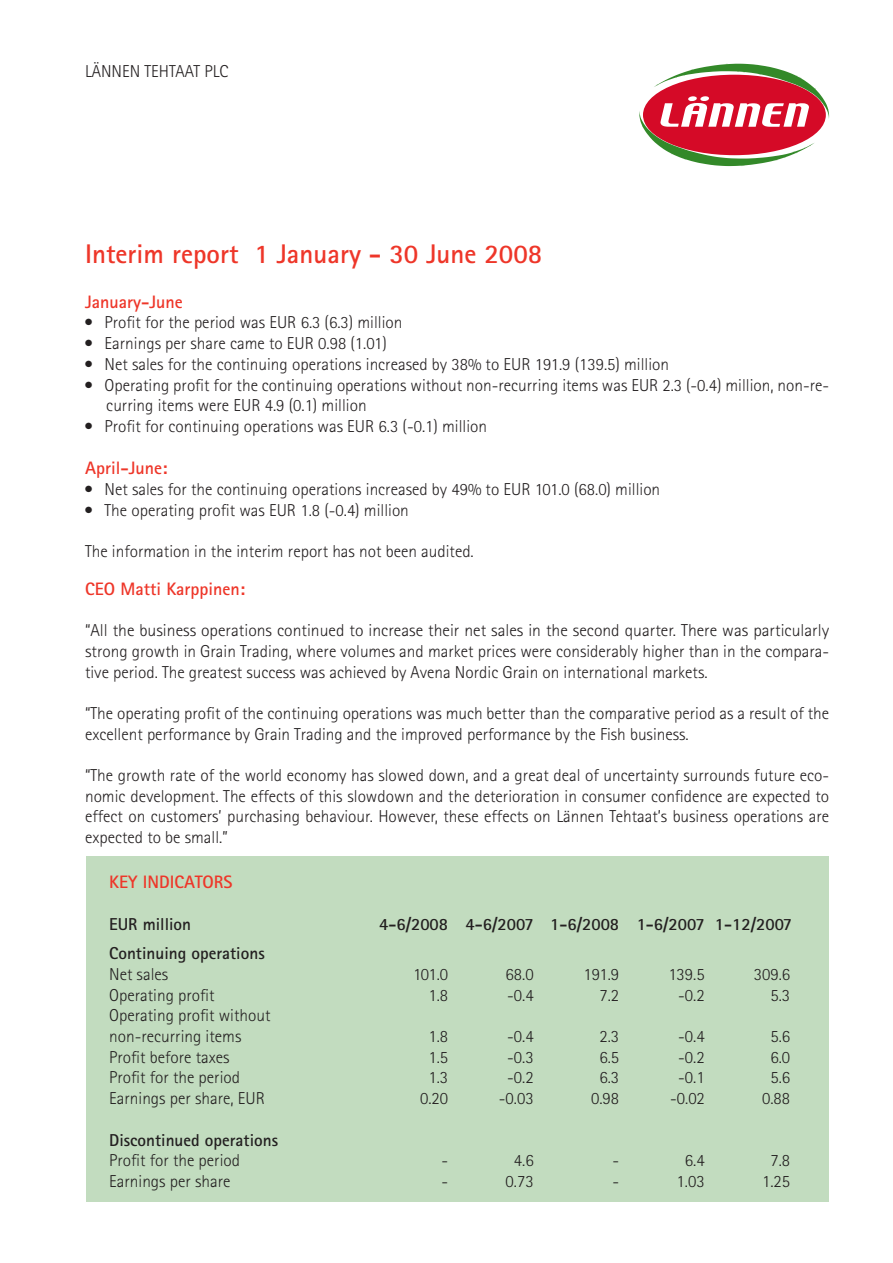
<style>
.page{position:relative;width:893px;height:1263px;background:#fff}
.page>*{position:absolute;margin:0;border:0;box-sizing:border-box;transform-origin:0 0}
.Subhead_1{font:700 27px "Rotis Sans Serif";color:#ee3629}
.Subhead_2{font:700 18px "Rotis Sans Serif";color:#ee3629}
.Body_text{font:300 17.25px/20.7px "Rotis Sans Serif";color:#231f20}
.Body_text-2{font:700 17.25px "Rotis Sans Serif";color:#231f20}
</style>
<div class="page">
<svg style="left:639px;top:64px;width:190px;height:102px"></svg>
<div style="left:87px;top:856px;width:742px;height:346px;background:#c2dcbf"></div>
<p class="Body_text" style="left:85px;top:61px;width:145px">LÄNNEN TEHTAAT PLC</p>
<p class="Subhead_1" style="left:85px;top:236px;width:459px">Interim report 1 January - 30 June 2008</p>
<p class="Subhead_2" style="left:85px;top:290px;width:99px">January-June</p>
<p class="Body_text" style="left:85px;top:312px;width:319px">● Profit for the period was EUR 6.3 (6.3) million</p>
<p class="Body_text" style="left:85px;top:333px;width:303px">● Earnings per share came to EUR 0.98 (1.01)</p>
<p class="Body_text" style="left:85px;top:354px;width:586px">● Net sales for the continuing operations increased by 38% to EUR 191.9 (139.5) million</p>
<p class="Body_text" style="left:106px;top:374px;width:724px;text-indent:-21px">● Operating profit for the continuing operations without non-recurring items was EUR 2.3 (-0.4) million, non-re&shy;curring items were EUR 4.9 (0.1) million</p>
<p class="Body_text" style="left:85px;top:416px;width:404px">● Profit for continuing operations was EUR 6.3 (-0.1) million</p>
<p class="Subhead_2" style="left:85px;top:457px;width:84px">April-June:</p>
<p class="Body_text" style="left:85px;top:479px;width:577px">● Net sales for the continuing operations increased by 49% to EUR 101.0 (68.0) million</p>
<p class="Body_text" style="left:85px;top:499px;width:325px">● The operating profit was EUR 1.8 (-0.4) million</p>
<p class="Body_text" style="left:85px;top:541px;width:390px">The information in the interim report has not been audited.</p>
<p class="Subhead_2" style="left:85px;top:577px;width:161px">CEO Matti Karppinen:</p>
<p class="Body_text" style="left:85px;top:620px;width:746px;text-align:justify">“All the business operations continued to increase their net sales in the second quarter. There was particularly strong growth in Grain Trading, where volumes and market prices were considerably higher than in the compara&shy;tive period. The greatest success was achieved by Avena Nordic Grain on international markets.</p>
<p class="Body_text" style="left:85px;top:703px;width:746px">“The operating profit of the continuing operations was much better than the comparative period as a result of the excellent performance by Grain Trading and the improved performance by the Fish business.</p>
<p class="Body_text" style="left:85px;top:765px;width:746px;text-align:justify">“The growth rate of the world economy has slowed down, and a great deal of uncertainty surrounds future eco&shy;nomic development. The effects of this slowdown and the deterioration in consumer confidence are expected to effect on customers’ purchasing behaviour. However, these effects on Lännen Tehtaat’s business operations are expected to be small.”</p>
<p class="Subhead_2" style="left:109px;top:871px;width:125px">KEY INDICATORS</p>
<p class="Body_text-2" style="left:109px;top:913px;width:84px">EUR million</p>
<p class="Body_text-2" style="left:379px;top:913px;width:415px">4-6/2008 4-6/2007 1-6/2008 1-6/2007 1-12/2007</p>
<p class="Body_text-2" style="left:109px;top:942px;width:157px">Continuing operations</p>
<p class="Body_text" style="left:109px;top:964px;width:61px">Net sales</p>
<p class="Body_text" style="left:413px;top:964px;width:37px">101.0</p>
<p class="Body_text" style="left:506px;top:964px;width:30px">68.0</p>
<p class="Body_text" style="left:583px;top:964px;width:37px">191.9</p>
<p class="Body_text" style="left:668px;top:964px;width:38px">139.5</p>
<p class="Body_text" style="left:754px;top:964px;width:38px">309.6</p>
<p class="Body_text" style="left:109px;top:984px;width:107px">Operating profit</p>
<p class="Body_text" style="left:428px;top:984px;width:21px">1.8</p>
<p class="Body_text" style="left:507px;top:984px;width:28px">-0.4</p>
<p class="Body_text" style="left:599px;top:984px;width:21px">7.2</p>
<p class="Body_text" style="left:678px;top:984px;width:28px">-0.2</p>
<p class="Body_text" style="left:770px;top:984px;width:21px">5.3</p>
<p class="Body_text" style="left:109px;top:1005px;width:163px">Operating profit without</p>
<p class="Body_text" style="left:109px;top:1026px;width:134px">non-recurring items</p>
<p class="Body_text" style="left:428px;top:1026px;width:21px">1.8</p>
<p class="Body_text" style="left:507px;top:1026px;width:28px">-0.4</p>
<p class="Body_text" style="left:599px;top:1026px;width:21px">2.3</p>
<p class="Body_text" style="left:678px;top:1026px;width:28px">-0.4</p>
<p class="Body_text" style="left:770px;top:1026px;width:21px">5.6</p>
<p class="Body_text" style="left:109px;top:1046px;width:122px">Profit before taxes</p>
<p class="Body_text" style="left:428px;top:1046px;width:21px">1.5</p>
<p class="Body_text" style="left:507px;top:1046px;width:28px">-0.3</p>
<p class="Body_text" style="left:599px;top:1046px;width:21px">6.5</p>
<p class="Body_text" style="left:678px;top:1046px;width:28px">-0.2</p>
<p class="Body_text" style="left:770px;top:1046px;width:21px">6.0</p>
<p class="Body_text" style="left:109px;top:1067px;width:132px">Profit for the period</p>
<p class="Body_text" style="left:428px;top:1067px;width:21px">1.3</p>
<p class="Body_text" style="left:507px;top:1067px;width:28px">-0.2</p>
<p class="Body_text" style="left:599px;top:1067px;width:21px">6.3</p>
<p class="Body_text" style="left:678px;top:1067px;width:28px">-0.1</p>
<p class="Body_text" style="left:770px;top:1067px;width:21px">5.6</p>
<p class="Body_text" style="left:109px;top:1088px;width:157px">Earnings per share, EUR</p>
<p class="Body_text" style="left:420px;top:1088px;width:30px">0.20</p>
<p class="Body_text" style="left:499px;top:1088px;width:36px">-0.03</p>
<p class="Body_text" style="left:591px;top:1088px;width:30px">0.98</p>
<p class="Body_text" style="left:670px;top:1088px;width:36px">-0.02</p>
<p class="Body_text" style="left:762px;top:1088px;width:30px">0.88</p>
<p class="Body_text-2" style="left:109px;top:1129px;width:170px">Discontinued operations</p>
<p class="Body_text" style="left:109px;top:1150px;width:132px">Profit for the period</p>
<p class="Body_text" style="left:441px;top:1150px;width:8px">-</p>
<p class="Body_text" style="left:514px;top:1150px;width:21px">4.6</p>
<p class="Body_text" style="left:612px;top:1150px;width:8px">-</p>
<p class="Body_text" style="left:685px;top:1150px;width:21px">6.4</p>
<p class="Body_text" style="left:770px;top:1150px;width:21px">7.8</p>
<p class="Body_text" style="left:109px;top:1171px;width:123px">Earnings per share</p>
<p class="Body_text" style="left:441px;top:1171px;width:8px">-</p>
<p class="Body_text" style="left:506px;top:1171px;width:30px">0.73</p>
<p class="Body_text" style="left:612px;top:1171px;width:8px">-</p>
<p class="Body_text" style="left:677px;top:1171px;width:30px">1.03</p>
<p class="Body_text" style="left:762px;top:1171px;width:30px">1.25</p>
</div>
